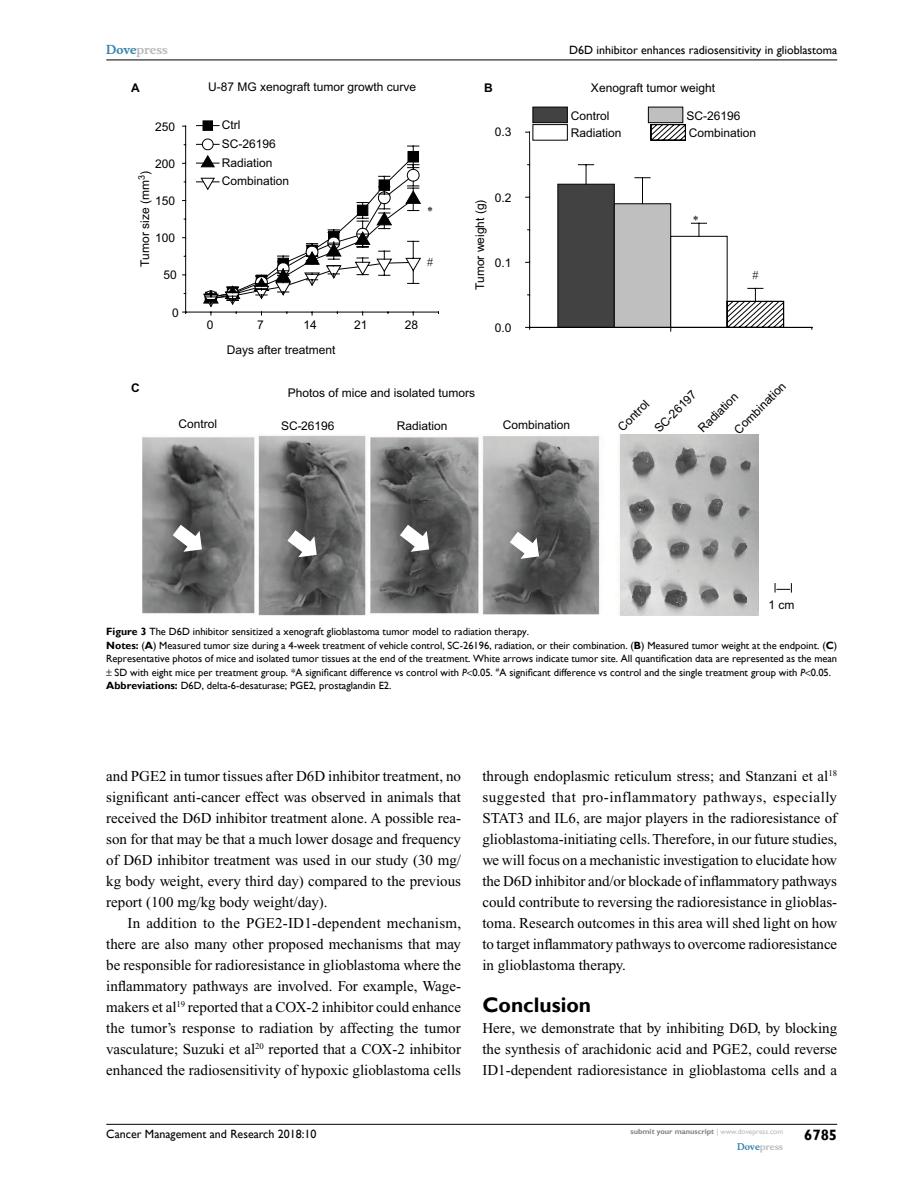
<style>
.page{position:relative;width:918px;height:1188px;background:#fff}
.page>*{position:absolute;margin:0;border:0;box-sizing:border-box;transform-origin:0 0}
.t1{font:700 21px "Gill Sans";color:#000}
.t2{font:15px/21px "Times New Roman";color:#000;text-align:justify}
.t3{font:700 15px "Gill Sans";color:#000}
.t4{font:12px/18.8px "Arial";color:#000}
.t5{font:12px "Gill Sans";color:#000}
.t6{font:700 12px "Musee";color:#b8babc}
.t7{font:12px "Times New Roman";color:#000}
.t8{font:700 12px "Arial";color:#000}
.t9{font:10.5px "Gill Sans";color:#000}
.t10{font:700 9px "Musee";color:#b8babc}
.t11{font:700 7.5px "Gill Sans";color:#808285}
.s1{color:#3785ad}
.s2{font-weight:700}
.s3{font-style:italic}
.s4{font-weight:400;color:#b8babc}
</style>
<div class="page">
<hr style="left:106px;top:1124px;width:731px;height:1px;background:#000">
<hr style="left:106px;top:60px;width:731px;height:1px;background:#000">
<img style="left:143px;top:435px;width:616px;height:180px">
<hr style="left:186px;top:312px;width:253px;height:1px;background:#000">
<hr style="left:185px;top:126px;width:1px;height:186px;background:#000">
<svg style="left:196px;top:125px;width:23px;height:1px"></svg>
<div style="left:203px;top:121px;width:10px;height:10px;background:#000;border:1px solid #000"></div>
<div style="left:202px;top:139px;width:12px;height:11px;border:1px solid #000;border-radius:50%"></div>
<svg style="left:196px;top:144px;width:226px;height:171px"></svg>
<svg style="left:525px;top:131px;width:287px;height:201px"></svg>
<div style="left:530px;top:105px;width:250px;height:37px;background:#fff"></div>
<div style="left:533px;top:107px;width:35px;height:16px;background:#424242;border:1px solid #000"></div>
<div style="left:648px;top:107px;width:35px;height:16px;background:#c0bfbf;border:1px solid #000"></div>
<div style="left:533px;top:124px;width:35px;height:17px;background:#fff;border:1px solid #000"></div>
<svg style="left:650px;top:124px;width:36px;height:17px"></svg>
<svg style="left:775px;top:583px;width:17px;height:10px"></svg>
<svg style="left:173px;top:525px;width:29px;height:27px"></svg>
<svg style="left:287px;top:530px;width:30px;height:27px"></svg>
<svg style="left:400px;top:525px;width:29px;height:27px"></svg>
<svg style="left:510px;top:532px;width:29px;height:27px"></svg>
<p class="t6" style="left:106px;top:43px;width:63px"><span class="s1">Dove</span>press</p>
<p class="t5" style="left:569px;top:43px;width:270px">D6D inhibitor enhances radiosensitivity in glioblastoma</p>
<p class="t4" style="left:208px;top:77px;width:210px">U-87 MG xenograft tumor growth curve</p>
<p class="t4" style="left:591px;top:79px;width:126px">Xenograft tumor weight</p>
<p class="t8" style="left:131px;top:80px;width:10px">A</p>
<p class="t8" style="left:484px;top:80px;width:10px">B</p>
<p class="t4" style="left:155px;top:117px;width:22px">250</p>
<p class="t4" style="left:222px;top:115px;width:69px">Ctrl<br>SC-26196<br>Radiation<br>Combination</p>
<p class="t4" style="left:155px;top:154px;width:22px">200</p>
<p class="t4" style="left:136px;top:267px;width:97px;rotate:-90deg">Tumor size (mm<sup>3</sup>)</p>
<p class="t4" style="left:155px;top:191px;width:22px">150</p>
<p class="t4" style="left:155px;top:229px;width:22px">100</p>
<p class="t4" style="left:164px;top:266px;width:15px">50</p>
<p class="t7" style="left:427px;top:203px;width:7px">*</p>
<p class="t7" style="left:427px;top:254px;width:7px">#</p>
<p class="t4" style="left:172px;top:303px;width:8px">0</p>
<p class="t4" style="left:207px;top:316px;width:8px">0</p>
<p class="t4" style="left:257px;top:316px;width:8px">7</p>
<p class="t4" style="left:304px;top:316px;width:15px">14</p>
<p class="t4" style="left:354px;top:316px;width:15px">21</p>
<p class="t4" style="left:405px;top:316px;width:15px">28</p>
<p class="t4" style="left:227px;top:340px;width:110px">Days after treatment</p>
<p class="t4" style="left:495px;top:123px;width:18px">0.3</p>
<p class="t4" style="left:470px;top:290px;width:92px;rotate:-90deg">Tumor weight (g)</p>
<p class="t4" style="left:495px;top:188px;width:18px">0.2</p>
<p class="t4" style="left:495px;top:253px;width:18px">0.1</p>
<p class="t4" style="left:495px;top:318px;width:18px">0.0</p>
<p class="t4" style="left:571px;top:106px;width:40px">Control</p>
<p class="t4" style="left:686px;top:106px;width:56px">SC-26196</p>
<p class="t4" style="left:571px;top:124px;width:52px">Radiation</p>
<p class="t4" style="left:689px;top:124px;width:69px">Combination</p>
<p class="t7" style="left:693px;top:212px;width:7px">*</p>
<p class="t7" style="left:753px;top:267px;width:7px">#</p>
<p class="t8" style="left:131px;top:379px;width:10px">C</p>
<p class="t4" style="left:288px;top:383px;width:189px">Photos of mice and isolated tumors</p>
<p class="t4" style="left:179px;top:415px;width:40px">Control</p>
<p class="t4" style="left:281px;top:416px;width:55px">SC-26196</p>
<p class="t4" style="left:397px;top:416px;width:52px">Radiation</p>
<p class="t4" style="left:503px;top:416px;width:69px">Combination</p>
<p class="t4" style="left:730px;top:425px;width:69px;rotate:-45deg">Combination</p>
<p class="t4" style="left:613px;top:422px;width:40px;rotate:-45deg">Control</p>
<p class="t4" style="left:650px;top:424px;width:56px;rotate:-45deg">SC-26197</p>
<p class="t4" style="left:694px;top:423px;width:52px;rotate:-45deg">Radiation</p>
<p class="t4" style="left:769px;top:595px;width:28px">1 cm</p>
<p class="t9" style="left:106px;top:625px;width:424px"><span class="s2">Figure 3</span> The D6D inhibitor sensitized a xenograft glioblastoma tumor model to radiation therapy.</p>
<p class="t9" style="left:106px;top:639px;width:732px"><span class="s2">Notes:</span> (<span class="s2">A</span>) Measured tumor size during a 4-week treatment of vehicle control, SC-26196, radiation, or their combination. (<span class="s2">B</span>) Measured tumor weight at the endpoint. (<span class="s2">C</span>)</p>
<p class="t9" style="left:106px;top:652px;width:732px">Representative photos of mice and isolated tumor tissues at the end of the treatment. White arrows indicate tumor site. All quantification data are represented as the mean</p>
<p class="t9" style="left:115px;top:666px;width:718px">SD with eight mice per treatment group. *A significant difference vs control with <span class="s3">P</span> 0.05. <sup>#</sup>A significant difference vs control and the single treatment group with <span class="s3">P</span> 0.05.</p>
<p class="t9" style="left:106px;top:679px;width:287px"><span class="s2">Abbreviations:</span> D6D, delta-6-desaturase; PGE2, prostaglandin E2.</p>
<p class="t2" style="left:106px;top:766px;width:356px">and PGE2 in tumor tissues after D6D inhibitor treatment, no significant anti-cancer effect was observed in animals that received the D6D inhibitor treatment alone. A possible rea&shy;son for that may be that a much lower dosage and frequency of D6D inhibitor treatment was used in our study (30 mg/ kg body weight, every third day) compared to the previous report (100 mg/kg body weight/day).</p>
<p class="t2" style="left:106px;top:913px;width:357px;text-indent:21px">In addition to the PGE2-ID1-dependent mechanism, there are also many other proposed mechanisms that may be responsible for radioresistance in glioblastoma where the inflammatory pathways are involved. For example, Wage&shy;makers et al<sup>19</sup> reported that a COX-2 inhibitor could enhance the tumor’s response to radiation by affecting the tumor vasculature; Suzuki et al<sup>20</sup> reported that a COX-2 inhibitor enhanced the radiosensitivity of hypoxic glioblastoma cells</p>
<p class="t2" style="left:482px;top:766px;width:356px">through endoplasmic reticulum stress; and Stanzani et al<sup>18 </sup>suggested that pro-inflammatory pathways, especially STAT3 and IL6, are major players in the radioresistance of glioblastoma-initiating cells. Therefore, in our future studies, we will focus on a mechanistic investigation to elucidate how the D6D inhibitor and/or blockade of inflammatory pathways could contribute to reversing the radioresistance in glioblas&shy;toma. Research outcomes in this area will shed light on how to target inflammatory pathways to overcome radioresistance in glioblastoma therapy.</p>
<h1 class="t1" style="left:482px;top:993px;width:110px">Conclusion</h1>
<p class="t2" style="left:482px;top:1018px;width:356px">Here, we demonstrate that by inhibiting D6D, by blocking the synthesis of arachidonic acid and PGE2, could reverse ID1-dependent radioresistance in glioblastoma cells and a</p>
<p class="t5" style="left:106px;top:1127px;width:212px">Cancer Management and Research 2018:10</p>
<p class="t11" style="left:631px;top:1127px;width:154px">submit your manuscript <span class="s4">| www.dovepress.com</span></p>
<p class="t10" style="left:737px;top:1141px;width:48px"><span class="s1">Dove</span>press</p>
<p class="t3" style="left:804px;top:1126px;width:35px">6785</p>
</div>
